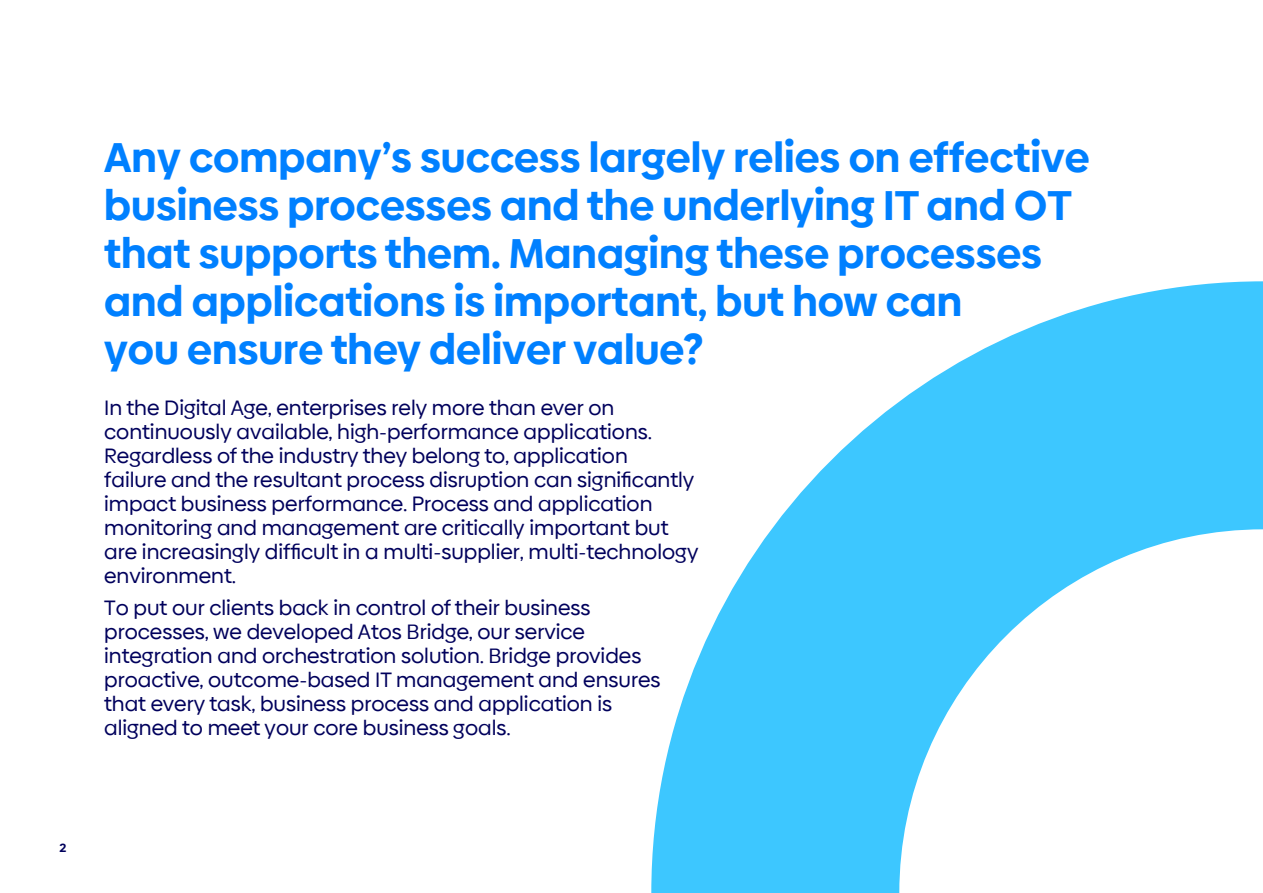
<style>
.page{position:relative;width:1263px;height:893px;background:#fff}
.page>*{position:absolute;margin:0;border:0;box-sizing:border-box;transform-origin:0 0}
.t1{font:700 42px/48px "Biennale";color:#0080ff}
.t2{font:21px/24px "Biennale";color:#00005c}
.t3{font:700 12px "Biennale";color:#00005c}
</style>
<div class="page">
<svg style="left:651px;top:281px;width:612px;height:612px;fill:#3dc7ff"></svg>
<h1 class="t1" style="left:104px;top:133px;width:987px">Any company’s success largely relies on effective business processes and the underlying IT and OT that supports them. Managing these processes and applications is important, but how can<br>you ensure they deliver value?</h1>
<p class="t2" style="left:104px;top:395px;width:596px">In the Digital Age, enterprises rely more than ever on continuously available, high-performance applications.<br>Regardless of the industry they belong to, application<br>failure and the resultant process disruption can significantly impact business performance. Process and application monitoring and management are critically important but are increasingly difficult in a multi-supplier, multi-technology environment.</p>
<p class="t2" style="left:104px;top:596px;width:558px">To put our clients back in control of their business processes, we developed Atos Bridge, our service integration and orchestration solution. Bridge provides proactive, outcome-based IT management and ensures that every task, business process and application is aligned to meet your core business goals.</p>
<p class="t3" style="left:60px;top:840px;width:8px">2</p>
</div>
